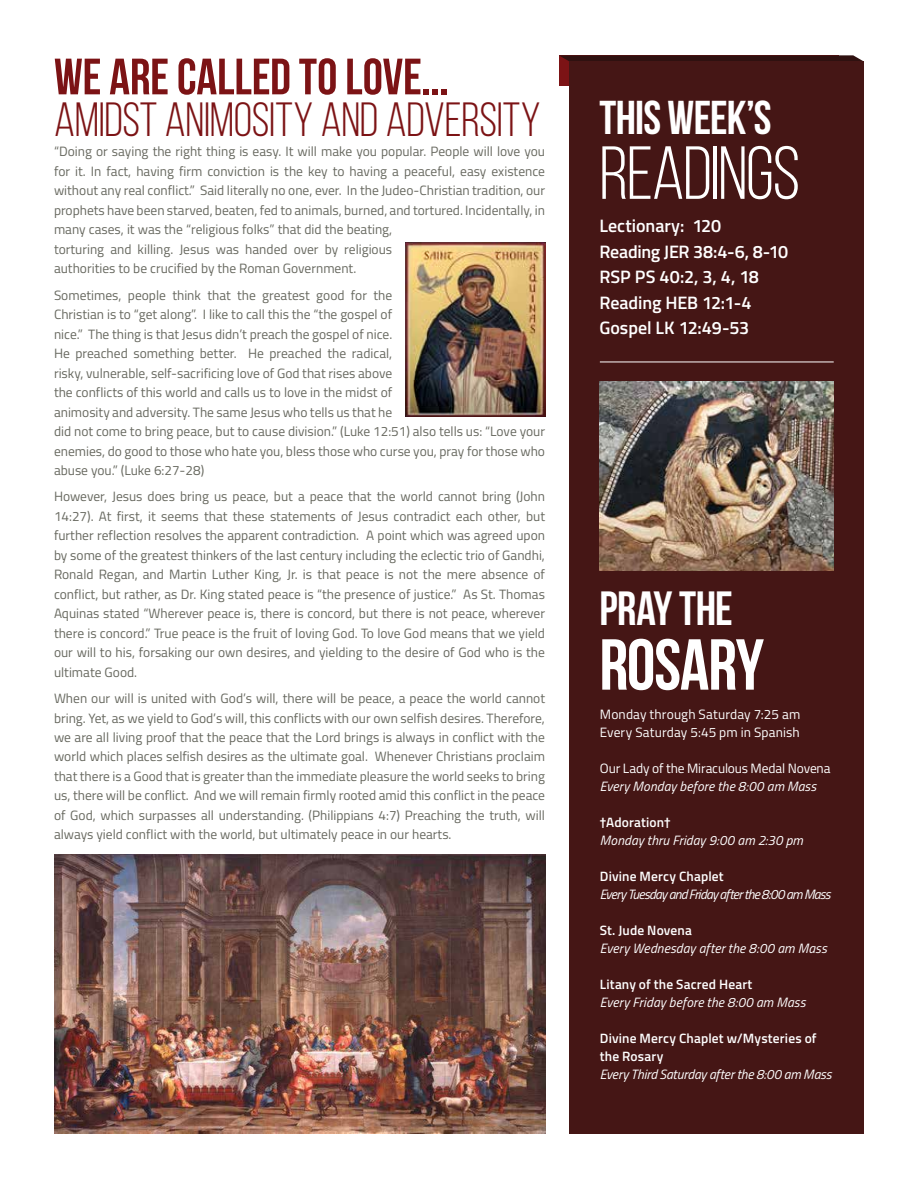
<style>
.page{position:relative;width:918px;height:1188px;background:#fff}
.page>*{position:absolute;margin:0;border:0;box-sizing:border-box;transform-origin:0 0}
.t1{font:75px "Bebas Neue";letter-spacing:-.02em;color:#fff}
.t2{font:700 72px "Bebas Neue";letter-spacing:-.015em;color:#fff}
.t3{font:51px "Bebas Neue";color:#7c1315}
.t4{font:48px "Bebas Neue";letter-spacing:-.005em;color:#7c1315}
.t5{font:48px "Bebas Neue";letter-spacing:-.01em;color:#fff}
.t6{font:700 47.4px "Bebas Neue";letter-spacing:-.02em;color:#fff}
.t7{font:600 18px/25.5px "Titillium";letter-spacing:-.005em;color:#fff}
.t8{font:13.5px/19.5px "Titillium";color:#686960}
.t9{font:italic 13.5px "Titillium";color:#fff}
.t10{font:600 13.5px/18px "Titillium";letter-spacing:.01em;color:#fff}
.t11{font:13.5px/18px "Titillium";letter-spacing:.005em;color:#fff}
.t12{font:italic 13.5px "Titillium";letter-spacing:-.05em;color:#fff}
</style>
<div class="page">
<div style="left:559px;top:55px;width:279px;height:31px;background:#7c1315"></div>
<svg style="left:559px;top:55px;width:304px;height:6px;background:#381514"></svg>
<div style="left:570px;top:61px;width:294px;height:1073px;background:#451615"></div>
<hr style="left:600px;top:362px;width:234px;height:1px;background:#fff">
<img style="left:600px;top:381px;width:234px;height:190px">
<img style="left:406px;top:243px;width:139px;height:173px">
<img style="left:54px;top:854px;width:491px;height:280px">
<h3 class="t3" style="left:54px;top:49px;width:396px">WE ARE CALLED TO LOVE...</h3>
<h3 class="t4" style="left:54px;top:94px;width:488px">AMIDST ANIMOSITY AND ADVERSITY</h3>
<p class="t8" style="left:54px;top:141px;width:493px">“Doing or saying the right thing is easy. It will make you popular. People will love you for it. In fact, having firm conviction is the key to having a peaceful, easy existence without any real conflict.” Said literally no one, ever. In the Judeo-Christian tradition, our prophets have been starved, beaten, fed to animals, burned, and tortured. Incidentally, in many cases, it was the “religious folks” that did the beating,<br>torturing and killing. Jesus was handed over by religious<br>authorities to be crucified by the Roman Government.</p>
<p class="t8" style="left:54px;top:285px;width:493px">Sometimes, people think that the greatest good for the<br>Christian is to “get along”. I like to call this the “the gospel of<br>nice.” The thing is that Jesus didn’t preach the gospel of nice.<br>He preached something better. He preached the radical,<br>risky, vulnerable, self-sacrificing love of God that rises above<br>the conflicts of this world and calls us to love in the midst of<br>animosity and adversity. The same Jesus who tells us that he<br>did not come to bring peace, but to cause division.” (Luke 12:51) also tells us: “Love your enemies, do good to those who hate you, bless those who curse you, pray for those who abuse you.” (Luke 6:27-28)</p>
<p class="t8" style="left:54px;top:486px;width:493px;text-align:justify">However, Jesus does bring us peace, but a peace that the world cannot bring (John 14:27). At first, it seems that these statements of Jesus contradict each other, but further reflection resolves the apparent contradiction. A point which was agreed upon by some of the greatest thinkers of the last century including the eclectic trio of Gandhi, Ronald Regan, and Martin Luther King, Jr. is that peace is not the mere absence of conflict, but rather, as Dr. King stated peace is “the presence of justice.” As St. Thomas Aquinas stated “Wherever peace is, there is concord, but there is not peace, wherever there is concord.” True peace is the fruit of loving God. To love God means that we yield our will to his, forsaking our own desires, and yielding to the desire of God who is the ultimate Good.</p>
<p class="t8" style="left:54px;top:688px;width:493px;text-align:justify">When our will is united with God’s will, there will be peace, a peace the world cannot bring. Yet, as we yield to God’s will, this conflicts with our own selfish desires. Therefore, we are all living proof that the peace that the Lord brings is always in conflict with the world which places selfish desires as the ultimate goal. Whenever Christians proclaim that there is a Good that is greater than the immediate pleasure the world seeks to bring us, there will be conflict. And we will remain firmly rooted amid this conflict in the peace of God, which surpasses all understanding. (Philippians 4:7) Preaching the truth, will always yield conflict with the world, but ultimately peace in our hearts.</p>
<h3 class="t6" style="left:599px;top:92px;width:174px">THIS WEEK’S</h3>
<h1 class="t1" style="left:599px;top:133px;width:202px">READINGS</h1>
<h3 class="t7" style="left:599px;top:212px;width:190px">Lectionary: 120<br>Reading JER 38:4-6, 8-10<br>RSP PS 40:2, 3, 4, 18<br>Reading HEB 12:1-4<br>Gospel LK 12:49-53</h3>
<h3 class="t5" style="left:599px;top:582px;width:135px">PRAY THE</h3>
<h2 class="t2" style="left:599px;top:625px;width:166px">ROSARY</h2>
<p class="t11" style="left:600px;top:704px;width:202px">Monday through Saturday 7:25 am<br>Every Saturday 5:45 pm in Spanish</p>
<p class="t11" style="left:600px;top:758px;width:232px">Our Lady of the Miraculous Medal Novena</p>
<p class="t9" style="left:600px;top:776px;width:218px">Every Monday before the 8:00 am Mass</p>
<p class="t10" style="left:600px;top:812px;width:72px">†Adoration†</p>
<p class="t9" style="left:600px;top:830px;width:205px">Monday thru Friday 9:00 am 2:30 pm</p>
<p class="t10" style="left:600px;top:866px;width:125px">Divine Mercy Chaplet</p>
<p class="t12" style="left:600px;top:884px;width:232px">Every Tuesday and Friday after the 8:00 am Mass</p>
<p class="t10" style="left:600px;top:920px;width:94px">St. Jude Novena</p>
<p class="t9" style="left:600px;top:938px;width:228px">Every Wednesday after the 8:00 am Mass</p>
<p class="t10" style="left:600px;top:974px;width:154px">Litany of the Sacred Heart</p>
<p class="t9" style="left:600px;top:992px;width:207px">Every Friday before the 8:00 am Mass</p>
<p class="t10" style="left:600px;top:1028px;width:218px">Divine Mercy Chaplet w/Mysteries of the Rosary</p>
<p class="t9" style="left:600px;top:1064px;width:233px">Every Third Saturday after the 8:00 am Mass</p>
</div>
